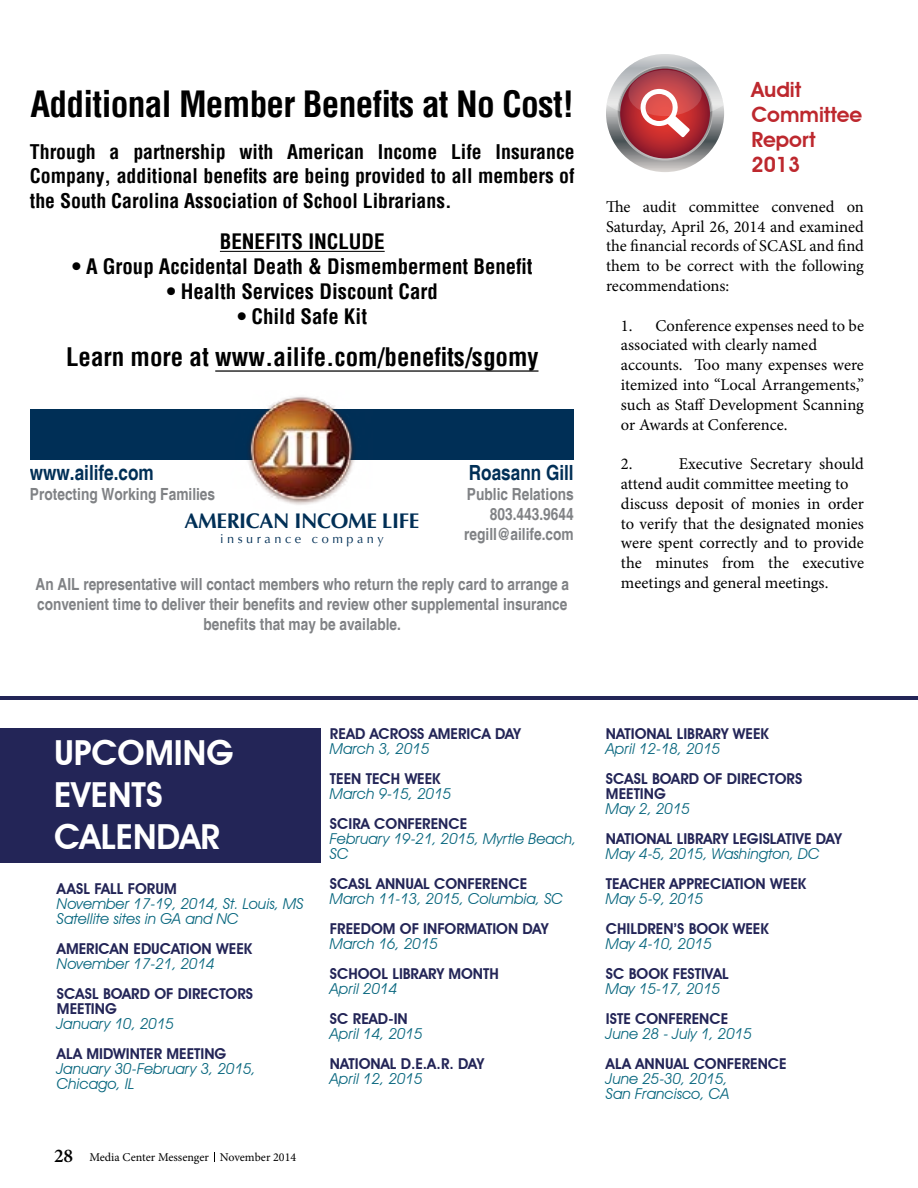
<style>
.page{position:relative;width:918px;height:1188px;background:#fff}
.page>*{position:absolute;margin:0;border:0;box-sizing:border-box;transform-origin:0 0}
.t1{font:700 condensed 35.4px "Helvetica";letter-spacing:-.02em;color:#000}
.t2{font:600 34.5px/42px "Avant Garde IT Cby BT";color:#fff}
.t3{font:700 condensed 24.9px "Helvetica";color:#000}
.t4{font:700 21.15px "Optima";letter-spacing:-.02em;color:#002f56}
.t5{font:600 21px/25.2px "Avant Garde IT Cby BT";color:#bd282e}
.t6{font:700 condensed 20.85px "Helvetica";color:#000}
.t7{font:700 condensed 20.85px "Helvetica";color:#002f56}
.t8{font:700 condensed 19.8px/24.3px "Helvetica";color:#000;text-align:justify}
.t9{font:600 19.5px "Minion Pro";color:#000}
.t10{font:700 condensed 16.8px/20.1px "Helvetica";color:#808285;text-align:right}
.t11{font:700 condensed 16.65px/20px "Helvetica";color:#808285;text-align:center}
.t12{font:16.5px/19.8px "Minion Pro";color:#000}
.t13{font:600 15px/15px "Avant Garde IT Cby BT";color:#232557}
.t14{font:italic 15px/15px "Avant Garde IT Cby BT";color:#07667e}
.t15{font:12.6px "Optima";letter-spacing:.28em;color:#002f56}
.t16{font:12px "Minion Pro";color:#000}
</style>
<div class="page">
<div style="left:0;top:728px;width:321px;height:134px;background:#232557"></div>
<div style="left:3px;top:409px;width:598px;height:50px;background:#002f56"></div>
<img style="left:230px;top:396px;width:143px;height:109px">
<div style="left:3px;top:54px;width:27px;height:599px;background:#fff"></div>
<div style="left:574px;top:54px;width:27px;height:599px;background:#fff"></div>
<hr style="left:220px;top:251px;width:165px;height:1px;background:#000">
<hr style="left:215px;top:370px;width:324px;height:2px;background:#000">
<hr style="left:0;top:697px;width:918px;height:3px;background:#232557">
<svg style="left:606px;top:54px;width:118px;height:118px;background:#979797"></svg>
<svg style="left:620px;top:69px;width:90px;height:89px"></svg>
<svg style="left:607px;top:54px;width:117px;height:83px"></svg>
<svg style="left:628px;top:70px;width:74px;height:46px;background:#c65c60"></svg>
<h1 class="t1" style="left:31px;top:81px;width:545px">Additional Member Benefits at No Cost!</h1>
<p class="t8" style="left:30px;top:140px;width:546px">Through a partnership with American Income Life Insurance Company, additional benefits are being provided to all members of the South Carolina Association of School Librarians.</p>
<p class="t6" style="left:220px;top:228px;width:166px">BENEFITS INCLUDE</p>
<p class="t6" style="left:72px;top:253px;width:462px">• A Group Accidental Death &amp; Dismemberment Benefit</p>
<p class="t6" style="left:167px;top:278px;width:273px">• Health Services Discount Card</p>
<p class="t6" style="left:238px;top:303px;width:131px">• Child Safe Kit</p>
<h3 class="t3" style="left:66px;top:340px;width:474px">Learn more at www.ailife.com/benefits/sgomy</h3>
<p class="t7" style="left:30px;top:460px;width:125px">www.ailife.com</p>
<p class="t10" style="left:30px;top:484px;width:187px">Protecting Working Families</p>
<p class="t4" style="left:185px;top:507px;width:236px">AMERICAN INCOME LIFE</p>
<p class="t15" style="left:220px;top:531px;width:165px">insurance company</p>
<p class="t7" style="left:469px;top:460px;width:106px">Roasann Gill</p>
<p class="t10" style="left:464px;top:484px;width:111px">Public Relations<br>803.443.9644 regill@ailife.com</p>
<p class="t11" style="left:36px;top:575px;width:535px">An AIL representative will contact members who return the reply card to arrange a convenient time to deliver their benefits and review other supplemental insurance benefits that may be available.</p>
<p class="t5" style="left:752px;top:76px;width:112px">Audit<br>Committee<br>Report<br>2013</p>
<p class="t12" style="left:606px;top:197px;width:260px;text-align:justify">The audit committee convened on Saturday, April 26, 2014 and examined the financial records of SCASL and find them to be correct with the following recommendations:</p>
<p class="t12" style="left:621px;top:316px;width:245px">1. Conference expenses need to be associated with clearly named accounts. Too many expenses were itemized into “Local Arrangements,” such as Staff Development Scanning or Awards at Conference.</p>
<p class="t12" style="left:621px;top:454px;width:13px">2.</p>
<p class="t12" style="left:621px;top:454px;width:245px;text-indent:58px">Executive Secretary should attend audit committee meeting to discuss deposit of monies in order to verify that the designated monies were spent correctly and to provide the minutes from the executive meetings and general meetings.</p>
<h2 class="t2" style="left:54px;top:731px;width:181px">UPCOMING<br>EVENTS<br>CALENDAR</h2>
<p class="t13" style="left:57px;top:881px;width:121px">AASL FALL FORUM</p>
<p class="t14" style="left:57px;top:896px;width:248px">November 17-19, 2014, St. Louis, MS<br>Satellite sites in GA and NC</p>
<p class="t13" style="left:57px;top:941px;width:197px">AMERICAN EDUCATION WEEK</p>
<p class="t14" style="left:57px;top:956px;width:159px">November 17-21, 2014</p>
<p class="t13" style="left:57px;top:986px;width:198px">SCASL BOARD OF DIRECTORS<br>MEETING</p>
<p class="t14" style="left:57px;top:1016px;width:119px">January 10, 2015</p>
<p class="t13" style="left:57px;top:1046px;width:171px">ALA MIDWINTER MEETING</p>
<p class="t14" style="left:57px;top:1061px;width:200px">January 30-February 3, 2015,<br>Chicago, IL</p>
<p class="t9" style="left:54px;top:1142px;width:21px">28</p>
<p class="t16" style="left:89px;top:1149px;width:208px">Media Center Messenger November 2014</p>
<p class="t13" style="left:330px;top:727px;width:193px">READ ACROSS AMERICA DAY</p>
<p class="t14" style="left:330px;top:742px;width:101px">March 3, 2015</p>
<p class="t13" style="left:330px;top:772px;width:112px">TEEN TECH WEEK</p>
<p class="t14" style="left:330px;top:787px;width:123px">March 9-15, 2015</p>
<p class="t13" style="left:330px;top:817px;width:139px">SCIRA CONFERENCE</p>
<p class="t14" style="left:330px;top:832px;width:248px">February 19-21, 2015, Myrtle Beach,<br>SC</p>
<p class="t13" style="left:330px;top:877px;width:199px">SCASL ANNUAL CONFERENCE</p>
<p class="t14" style="left:330px;top:892px;width:234px">March 11-13, 2015, Columbia, SC</p>
<p class="t13" style="left:330px;top:922px;width:220px">FREEDOM OF INFORMATION DAY</p>
<p class="t14" style="left:330px;top:937px;width:109px">March 16, 2015</p>
<p class="t13" style="left:330px;top:967px;width:170px">SCHOOL LIBRARY MONTH</p>
<p class="t14" style="left:330px;top:982px;width:69px">April 2014</p>
<p class="t13" style="left:330px;top:1012px;width:79px">SC READ-IN</p>
<p class="t14" style="left:330px;top:1027px;width:94px">April 14, 2015</p>
<p class="t13" style="left:330px;top:1057px;width:156px">NATIONAL D.E.A.R. DAY</p>
<p class="t14" style="left:330px;top:1072px;width:94px">April 12, 2015</p>
<p class="t13" style="left:606px;top:727px;width:164px">NATIONAL LIBRARY WEEK</p>
<p class="t14" style="left:606px;top:742px;width:116px">April 12-18, 2015</p>
<p class="t13" style="left:606px;top:772px;width:198px">SCASL BOARD OF DIRECTORS<br>MEETING</p>
<p class="t14" style="left:606px;top:802px;width:86px">May 2, 2015</p>
<p class="t13" style="left:606px;top:832px;width:237px">NATIONAL LIBRARY LEGISLATIVE DAY</p>
<p class="t14" style="left:606px;top:847px;width:215px">May 4-5, 2015, Washington, DC</p>
<p class="t13" style="left:606px;top:877px;width:202px">TEACHER APPRECIATION WEEK</p>
<p class="t14" style="left:606px;top:892px;width:99px">May 5-9, 2015</p>
<p class="t13" style="left:606px;top:922px;width:164px">CHILDREN’S BOOK WEEK</p>
<p class="t14" style="left:606px;top:937px;width:107px">May 4-10, 2015</p>
<p class="t13" style="left:606px;top:967px;width:124px">SC BOOK FESTIVAL</p>
<p class="t14" style="left:606px;top:982px;width:116px">May 15-17, 2015</p>
<p class="t13" style="left:606px;top:1012px;width:124px">ISTE CONFERENCE</p>
<p class="t14" style="left:606px;top:1027px;width:147px">June 28 - July 1, 2015</p>
<p class="t13" style="left:606px;top:1057px;width:182px">ALA ANNUAL CONFERENCE</p>
<p class="t14" style="left:606px;top:1072px;width:125px">June 25-30, 2015,<br>San Francisco, CA</p>
</div>
